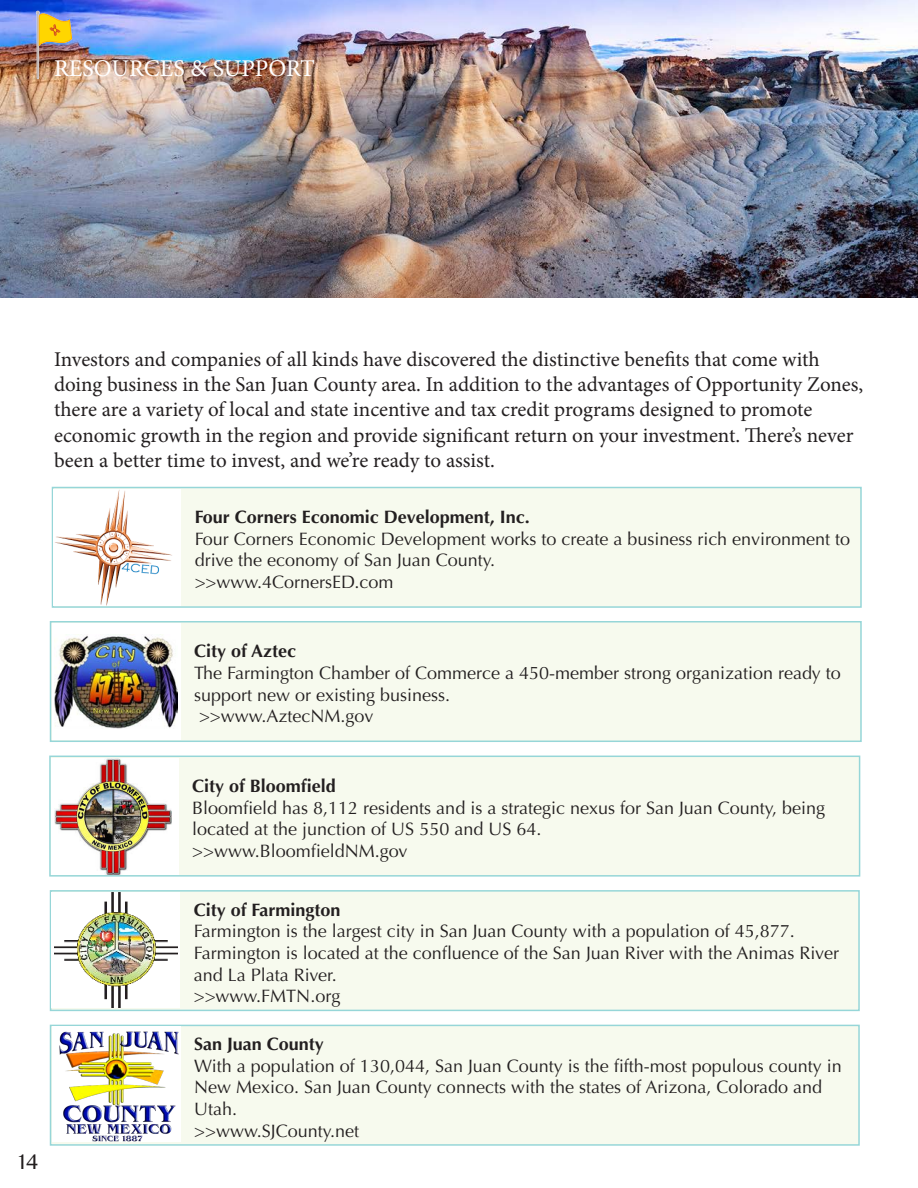
<style>
.page{position:relative;width:918px;height:1188px;background:#fff}
.page>*{position:absolute;margin:0;border:0;box-sizing:border-box;transform-origin:0 0}
.t1{font:24px "Minion Pro";color:#fff}
.t2{font:21px/25.2px "Minion Pro";letter-spacing:-.005em;color:#231f20}
.t3{font:21px "Lao MN";color:#231f20}
.t4{font:18px/21.6px "Optima";color:#231f20}
.t5{font:700 18px "Optima";color:#231f20}
</style>
<div class="page">
<img style="left:0;top:0;width:918px;height:297px">
<img style="left:36px;top:10px;width:36px;height:70px">
<div style="left:52px;top:488px;width:809px;height:119px;background:#f7faee"></div>
<div style="left:52px;top:487px;width:810px;height:121px;border:2px solid #96d6d8"></div>
<div style="left:51px;top:622px;width:810px;height:119px;background:#f7faee"></div>
<div style="left:50px;top:621px;width:812px;height:121px;border:2px solid #96d6d8"></div>
<div style="left:50px;top:756px;width:810px;height:120px;background:#f7faee"></div>
<div style="left:49px;top:756px;width:811px;height:121px;border:2px solid #96d6d8"></div>
<div style="left:52px;top:758px;width:127px;height:117px;background:#fff"></div>
<div style="left:52px;top:623px;width:129px;height:116px;background:#fff"></div>
<div style="left:53px;top:489px;width:128px;height:117px;background:#fff"></div>
<img style="left:55px;top:490px;width:117px;height:115px">
<img style="left:54px;top:758px;width:117px;height:116px">
<img style="left:54px;top:634px;width:124px;height:94px">
<div style="left:51px;top:891px;width:808px;height:119px;background:#f7faee"></div>
<div style="left:50px;top:890px;width:810px;height:121px;border:2px solid #96d6d8"></div>
<div style="left:51px;top:892px;width:129px;height:116px;background:#fff"></div>
<img style="left:54px;top:892px;width:123px;height:116px">
<div style="left:51px;top:1025px;width:808px;height:120px;background:#f7faee"></div>
<div style="left:50px;top:1025px;width:810px;height:121px;border:2px solid #96d6d8"></div>
<div style="left:52px;top:1026px;width:129px;height:116px;background:#fff"></div>
<img style="left:59px;top:1031px;width:120px;height:111px">
<p class="t1" style="left:54px;top:52px;width:263px">RESOURCES &amp; SUPPORT</p>
<p class="t2" style="left:54px;top:347px;width:811px">Investors and companies of all kinds have discovered the distinctive benefits that come with doing business in the San Juan County area. In addition to the advantages of Opportunity Zones, there are a variety of local and state incentive and tax credit programs designed to promote economic growth in the region and provide significant return on your investment. There’s never been a better time to invest, and we’re ready to assist.</p>
<p class="t5" style="left:195px;top:507px;width:337px">Four Corners Economic Development, Inc.</p>
<p class="t4" style="left:195px;top:528px;width:657px">Four Corners Economic Development works to create a business rich environment to drive the economy of San Juan County.</p>
<p class="t4" style="left:195px;top:571px;width:200px">&gt;&gt;www.4CornersED.com</p>
<p class="t3" style="left:15px;top:1148px;width:24px">14</p>
<p class="t5" style="left:194px;top:641px;width:104px">City of Aztec</p>
<p class="t4" style="left:194px;top:662px;width:648px">The Farmington Chamber of Commerce a 450-member strong organization ready to support new or existing business.</p>
<p class="t4" style="left:199px;top:706px;width:176px">&gt;&gt;www.AztecNM.gov</p>
<p class="t5" style="left:192px;top:775px;width:145px">City of Bloomfield</p>
<p class="t4" style="left:192px;top:797px;width:635px">Bloomfield has 8,112 residents and is a strategic nexus for San Juan County, being located at the junction of US 550 and US 64.</p>
<p class="t4" style="left:192px;top:840px;width:217px">&gt;&gt;www.BloomfieldNM.gov</p>
<p class="t5" style="left:194px;top:899px;width:148px">City of Farmington</p>
<p class="t4" style="left:194px;top:921px;width:647px">Farmington is the largest city in San Juan County with a population of 45,877.<br>Farmington is located at the confluence of the San Juan River with the Animas River and La Plata River.</p>
<p class="t4" style="left:194px;top:985px;width:148px">&gt;&gt;www.FMTN.org</p>
<p class="t5" style="left:194px;top:1034px;width:131px">San Juan County</p>
<p class="t4" style="left:194px;top:1055px;width:649px">With a population of 130,044, San Juan County is the fifth-most populous county in<br>New Mexico. San Juan County connects with the states of Arizona, Colorado and<br>Utah.</p>
<p class="t4" style="left:194px;top:1120px;width:166px">&gt;&gt;www.SJCounty.net</p>
</div>
